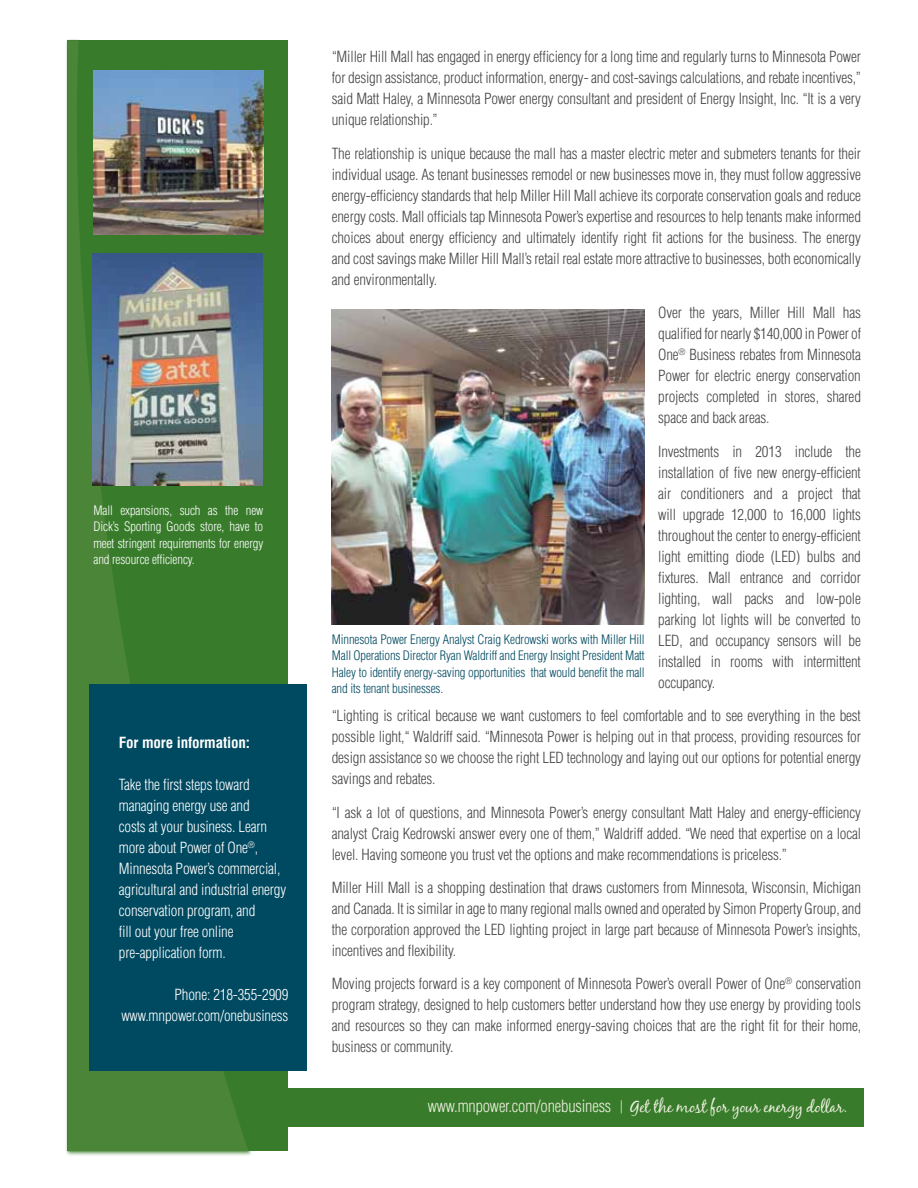
<style>
.page{position:relative;width:918px;height:1188px;background:#fff}
.page>*{position:absolute;margin:0;border:0;box-sizing:border-box;transform-origin:0 0}
.t1{font:16.5px "Black Jack";letter-spacing:-.01em;color:#eeefdf}
.t2{font:300 condensed 15px/21px "Helvetica";letter-spacing:-.01em;color:#464547;text-align:justify}
.t3{font:300 condensed 15px/21px "Helvetica";letter-spacing:-.01em;color:#fff}
.t4{font:700 condensed 15px "Helvetica";letter-spacing:-.01em;color:#fff}
.t5{font:300 condensed 12.75px/16.5px "Helvetica";letter-spacing:-.01em;color:#004a61;text-align:justify}
.t6{font:300 condensed 12.75px/16.5px "Helvetica";letter-spacing:-.01em;color:#fff;text-align:justify}
.s1{font-family:"Helvetica";font-weight:300;font-stretch:condensed}
</style>
<div class="page">
<div style="left:96px;top:1088px;width:768px;height:38px;background:#387c2b"></div>
<div style="left:68px;top:40px;width:220px;height:1111px;background:#387c2b"></div>
<svg style="left:66px;top:40px;width:182px;height:1111px"></svg>
<div style="left:89px;top:685px;width:217px;height:386px;background:#004a61"></div>
<img style="left:332px;top:310px;width:313px;height:315px">
<img style="left:94px;top:70px;width:169px;height:165px">
<img style="left:93px;top:253px;width:169px;height:233px">
<p class="t6" style="left:94px;top:502px;width:171px">Mall expansions, such as the new Dick’s Sporting Goods store, have to meet stringent requirements for energy and resource efficiency.</p>
<p class="t4" style="left:119px;top:733px;width:133px">For more information:</p>
<p class="t3" style="left:119px;top:774px;width:169px">Take the first steps toward managing energy use and<br>costs at your business. Learn more about Power of One<sup>®</sup>,<br>Minnesota Power’s commercial, agricultural and industrial energy conservation program, and<br>fill out your free online pre-application form.</p>
<p class="t3" style="left:121px;top:984px;width:168px;text-align:right">Phone: 218-355-2909 www.mnpower.com/onebusiness</p>
<p class="t2" style="left:332px;top:46px;width:531px">“Miller Hill Mall has engaged in energy efficiency for a long time and regularly turns to Minnesota Power for design assistance, product information, energy- and cost-savings calculations, and rebate incentives,” said Matt Haley, a Minnesota Power energy consultant and president of Energy Insight, Inc. “It is a very unique relationship.”</p>
<p class="t2" style="left:332px;top:143px;width:531px">The relationship is unique because the mall has a master electric meter and submeters tenants for their individual usage. As tenant businesses remodel or new businesses move in, they must follow aggressive energy-efficiency standards that help Miller Hill Mall achieve its corporate conservation goals and reduce energy costs. Mall officials tap Minnesota Power’s expertise and resources to help tenants make informed choices about energy efficiency and ultimately identify right fit actions for the business. The energy and cost savings make Miller Hill Mall’s retail real estate more attractive to businesses, both economically and environmentally.</p>
<p class="t2" style="left:658px;top:302px;width:204px">Over the years, Miller Hill Mall has qualified for nearly $140,000 in Power of One<sup>®</sup> Business rebates from Minnesota Power for electric energy conservation projects completed in stores, shared space and back areas.</p>
<p class="t2" style="left:658px;top:441px;width:204px">Investments in 2013 include the installation of five new energy-efficient air conditioners and a project that will upgrade 12,000 to 16,000 lights throughout the center to energy-efficient light emitting diode (LED) bulbs and fixtures. Mall entrance and corridor lighting, wall packs and low-pole parking lot lights will be converted to LED, and occupancy sensors will be installed in rooms with intermittent occupancy.</p>
<p class="t2" style="left:332px;top:705px;width:531px">“Lighting is critical because we want customers to feel comfortable and to see everything in the best possible light,“ Waldriff said. “Minnesota Power is helping out in that process, providing resources for design assistance so we choose the right LED technology and laying out our options for potential energy savings and rebates.</p>
<p class="t2" style="left:332px;top:801px;width:531px">“I ask a lot of questions, and Minnesota Power’s energy consultant Matt Haley and energy-efficiency analyst Craig Kedrowski answer every one of them,” Waldriff added. “We need that expertise on a local level. Having someone you trust vet the options and make recommendations is priceless.”</p>
<p class="t2" style="left:332px;top:877px;width:531px">Miller Hill Mall is a shopping destination that draws customers from Minnesota, Wisconsin, Michigan and Canada. It is similar in age to many regional malls owned and operated by Simon Property Group, and the corporation approved the LED lighting project in large part because of Minnesota Power’s insights, incentives and flexibility.</p>
<p class="t2" style="left:332px;top:973px;width:531px">Moving projects forward is a key component of Minnesota Power’s overall Power of One<sup>®</sup> conservation program strategy, designed to help customers better understand how they use energy by providing tools and resources so they can make informed energy-saving choices that are the right fit for their home, business or community.</p>
<p class="t5" style="left:332px;top:631px;width:315px">Minnesota Power Energy Analyst Craig Kedrowski works with Miller Hill Mall Operations Director Ryan Waldriff and Energy Insight President Matt Haley to identify energy-saving opportunities that would benefit the mall and its tenant businesses.</p>
<p class="t1" style="left:428px;top:1097px;width:421px"><span class="s1">www.mnpower.com/onebusiness</span> | Get the most for your energy dollar.</p>
</div>
